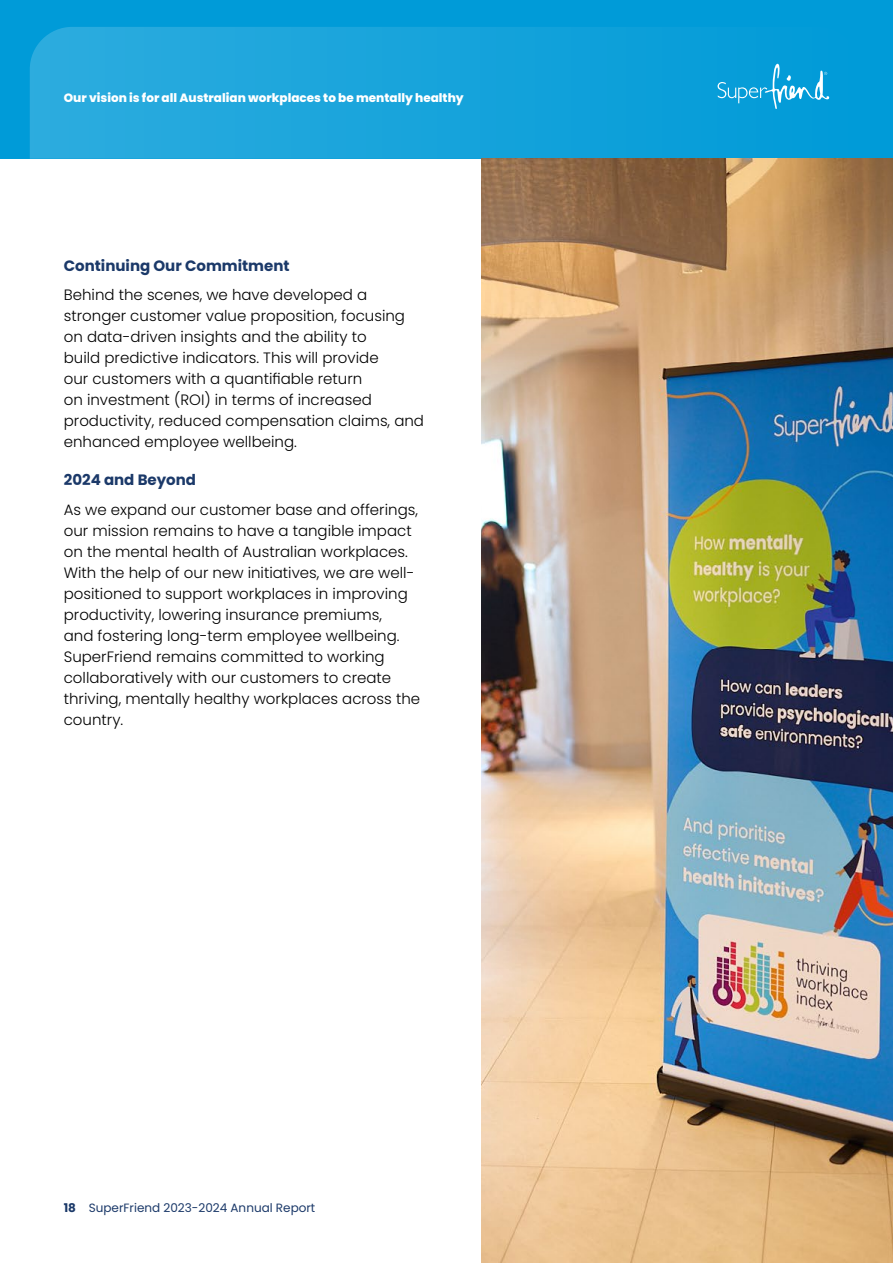
<style>
.page{position:relative;width:893px;height:1263px;background:#fff}
.page>*{position:absolute;margin:0;border:0;box-sizing:border-box;transform-origin:0 0}
.t1{font:300 15px/21px "Poppins";color:#000}
.t2{font:700 15px "Poppins";color:#1b3969}
.t3{font:800 12px "Poppins";color:#fff}
.t4{font:12px "Poppins";color:#1b3969}
.s1{font-weight:700}
</style>
<div class="page">
<div style="left:0;top:0;width:893px;height:159px;background:#009bd8"></div>
<svg style="left:30px;top:27px;width:830px;height:132px"></svg>
<svg style="left:718px;top:64px;width:111px;height:45px"></svg>
<img style="left:482px;top:159px;width:411px;height:1104px">
<p class="t3" style="left:64px;top:91px;width:401px">Our vision is for all Australian workplaces to be mentally healthy</p>
<p class="t2" style="left:64px;top:257px;width:227px">Continuing Our Commitment</p>
<p class="t1" style="left:64px;top:285px;width:362px">Behind the scenes, we have developed a stronger customer value proposition, focusing on data-driven insights and the ability to<br>build predictive indicators. This will provide<br>our customers with a quantifiable return<br>on investment (ROI) in terms of increased productivity, reduced compensation claims, and enhanced employee wellbeing.</p>
<p class="t2" style="left:64px;top:471px;width:134px">2024 and Beyond</p>
<p class="t1" style="left:64px;top:499px;width:358px">As we expand our customer base and offerings, our mission remains to have a tangible impact on the mental health of Australian workplaces.<br>With the help of our new initiatives, we are well&shy;positioned to support workplaces in improving productivity, lowering insurance premiums,<br>and fostering long-term employee wellbeing.<br>SuperFriend remains committed to working collaboratively with our customers to create thriving, mentally healthy workplaces across the country.</p>
<p class="t4" style="left:64px;top:1200px;width:253px"><span class="s1">18</span> SuperFriend 2023-2024 Annual Report</p>
</div>
